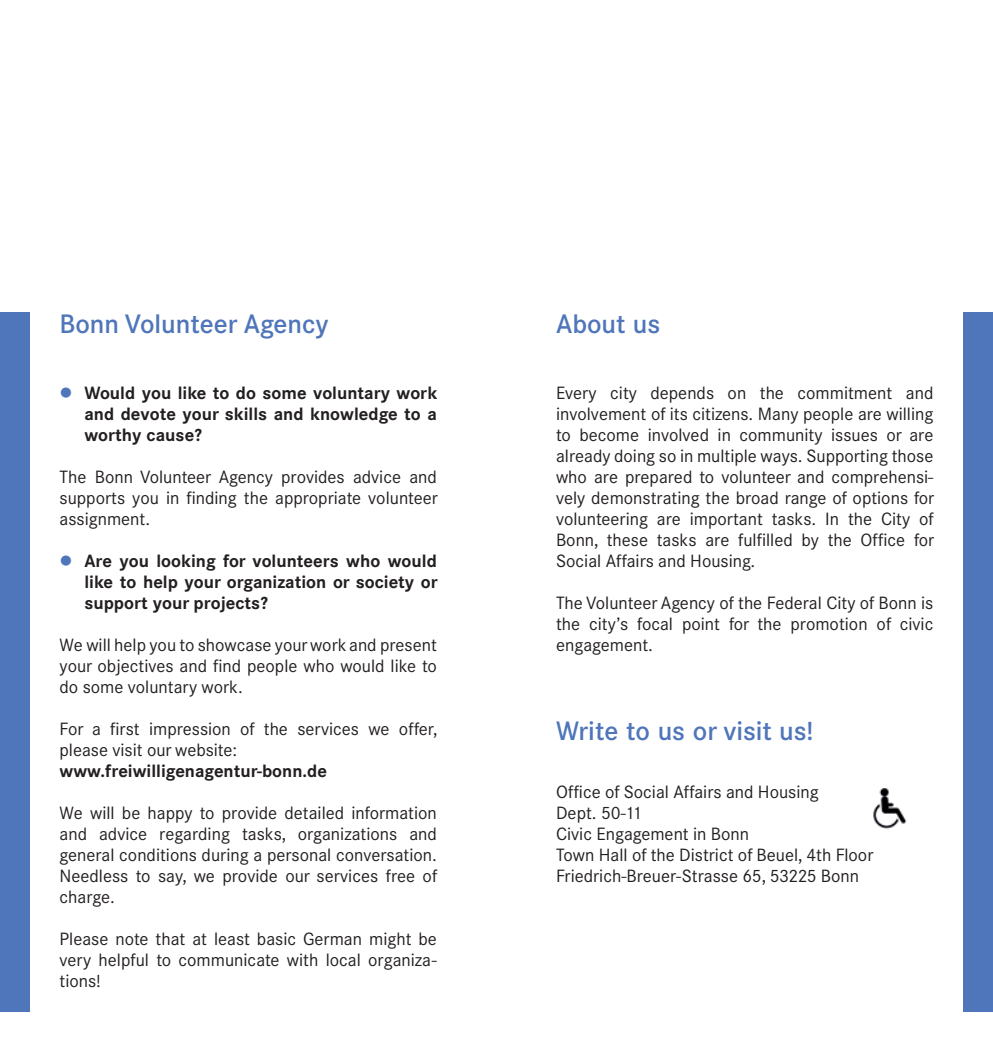
<style>
.page{position:relative;width:993px;height:1042px;background:#fff}
.page>*{position:absolute;margin:0;border:0;box-sizing:border-box;transform-origin:0 0}
.t1{font:500 26.25px "Corporate SBQ";color:#4f75ba}
.t2{font:17.5px/21px "Corporate SBQ";color:#231f20;text-align:justify}
.t3{font:700 17.5px/21px "Corporate SBQ";color:#231f20;text-align:justify}
</style>
<div class="page">
<div style="left:0;top:313px;width:30px;height:699px;background:#4f75ba"></div>
<div style="left:962px;top:313px;width:30px;height:699px;background:#4f75ba"></div>
<img style="left:873px;top:788px;width:34px;height:41px">
<h1 class="t1" style="left:60px;top:308px;width:270px">Bonn Volunteer Agency</h1>
<p class="t3" style="left:84px;top:383px;width:354px">Would you like to do some voluntary work and devote your skills and knowledge to a worthy cause?</p>
<p class="t2" style="left:60px;top:467px;width:380px">The Bonn Volunteer Agency provides advice and supports you in finding the appropriate volunteer assignment.</p>
<p class="t3" style="left:84px;top:551px;width:355px">Are you looking for volunteers who would like to help your organization or society or support your projects?</p>
<p class="t2" style="left:60px;top:635px;width:379px">We will help you to showcase your work and present your objectives and find people who would like to do some voluntary work.</p>
<p class="t2" style="left:60px;top:719px;width:379px">For a first impression of the services we offer, please visit our website:</p>
<p class="t3" style="left:60px;top:761px;width:269px">www.freiwilligenagentur-bonn.de</p>
<p class="t2" style="left:60px;top:803px;width:379px">We will be happy to provide detailed information and advice regarding tasks, organizations and general conditions during a personal conversation.<br>Needless to say, we provide our services free of charge.</p>
<p class="t2" style="left:60px;top:929px;width:379px">Please note that at least basic German might be very helpful to communicate with local organiza&shy;tions!</p>
<h1 class="t1" style="left:556px;top:308px;width:106px">About us</h1>
<p class="t2" style="left:556px;top:383px;width:380px">Every city depends on the commitment and involvement of its citizens. Many people are willing to become involved in community issues or are already doing so in multiple ways. Supporting those who are prepared to volunteer and comprehensi&shy;vely demonstrating the broad range of options for volunteering are important tasks. In the City of Bonn, these tasks are fulfilled by the Office for Social Affairs and Housing.</p>
<p class="t2" style="left:556px;top:593px;width:379px">The Volunteer Agency of the Federal City of Bonn is the city’s focal point for the promotion of civic engagement.</p>
<h1 class="t1" style="left:556px;top:715px;width:259px">Write to us or visit us!</h1>
<p class="t2" style="left:556px;top:782px;width:319px;text-align:left">Office of Social Affairs and Housing<br>Dept. 50-11<br>Civic Engagement in Bonn<br>Town Hall of the District of Beuel, 4th Floor<br>Friedrich-Breuer-Strasse 65, 53225 Bonn</p>
</div>
